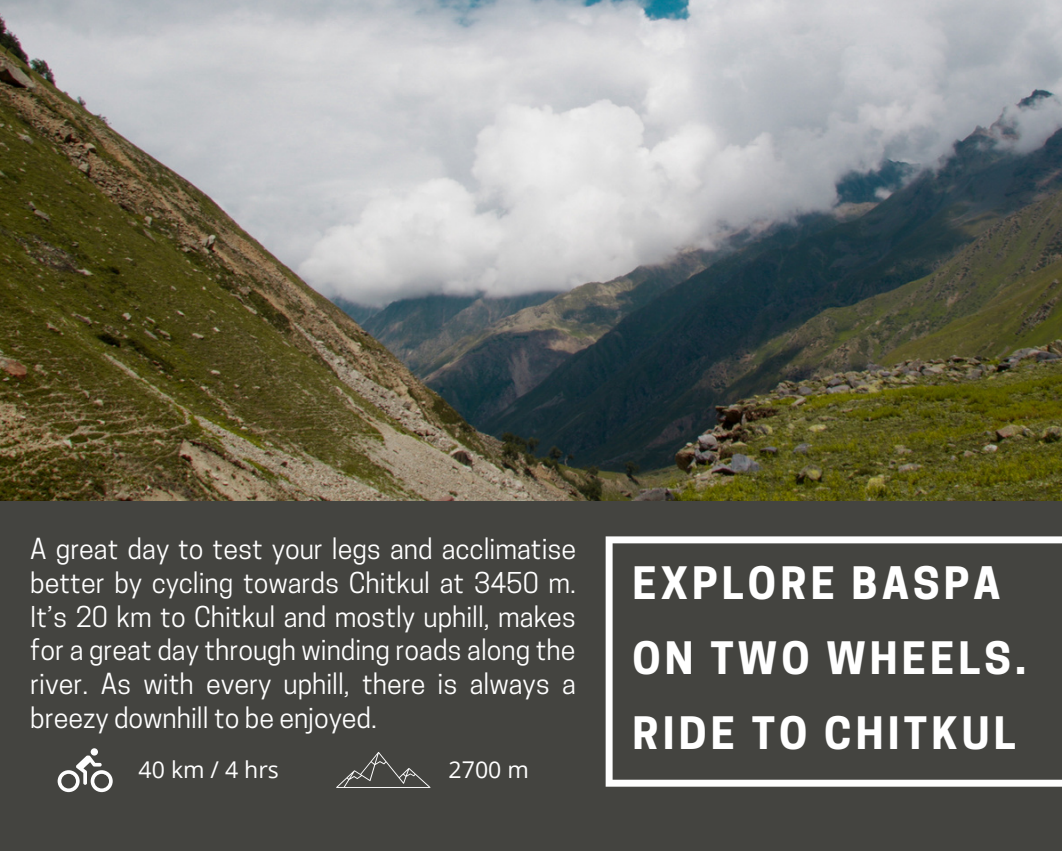
<style>
.page{position:relative;width:1062px;height:851px;background:#fff}
.page>*{position:absolute;margin:0;border:0;box-sizing:border-box;transform-origin:0 0}
.t1{font:700 42px/75.3px "Cooper Hewitt";letter-spacing:.1em;color:#fff}
.t2{font:27px/33.8px "Cooper Hewitt";color:#fff;text-align:justify}
.t3{font:23.1px "Open Sans";color:#fff}
</style>
<div class="page">
<div style="left:0;top:0;width:1062px;height:850px;background:#444440"></div>
<img style="left:0;top:0;width:1062px;height:500px">
<svg style="left:336px;top:752px;width:94px;height:35px"></svg>
<svg style="left:606px;top:536px;width:456px;height:250px"></svg>
<svg style="left:58px;top:748px;width:55px;height:44px"></svg>
<p class="t2" style="left:30px;top:535px;width:547px">A great day to test your legs and acclimatise better by cycling towards Chitkul at 3450 m.<br>It’s 20 km to Chitkul and mostly uphill, makes for a great day through winding roads along the river. As with every uphill, there is always a breezy downhill to be enjoyed.</p>
<p class="t3" style="left:139px;top:753px;width:142px">40 km / 4 hrs</p>
<p class="t3" style="left:449px;top:752px;width:82px">2700 m</p>
<h1 class="t1" style="left:632px;top:550px;width:395px">EXPLORE BASPA<br>ON TWO WHEELS.<br>RIDE TO CHITKUL</h1>
</div>
